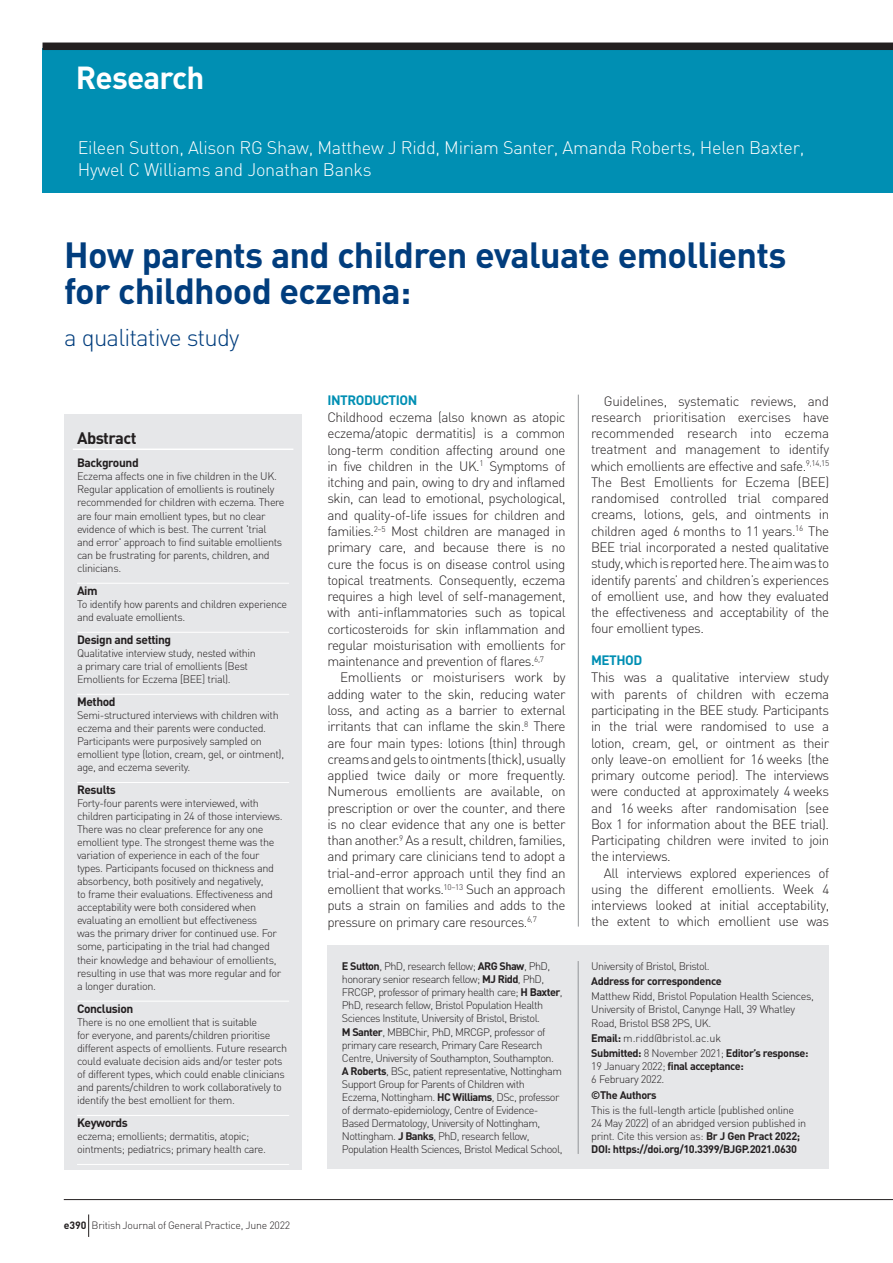
<style>
.page{position:relative;width:893px;height:1263px;background:#fff}
.page>*{position:absolute;margin:0;border:0;box-sizing:border-box;transform-origin:0 0}
.t1{font:700 36px/36px "DIN";letter-spacing:-.02em;color:#013d7d}
.t2{font:700 31.5px "DIN";letter-spacing:-.025em;color:#fff}
.t3{font:300 24px "DIN";letter-spacing:-.035em;color:#013d7d}
.t4{font:300 18px/21px "DIN";letter-spacing:-.015em;color:#fff}
.t5{font:700 16.5px "DIN";letter-spacing:-.035em;color:#231f20}
.t6{font:300 13.5px/16.2px "DIN";letter-spacing:-.035em;color:#231f20;text-align:justify}
.t7{font:700 13.5px "DIN";letter-spacing:-.035em;color:#008fb3}
.t8{font:700 12px "DIN";letter-spacing:-.035em;color:#231f20}
.t9{font:300 10.8px/13px "DIN";letter-spacing:-.035em;color:#231f20}
.t10{font:300 10.8px/15.3px "DIN";color:#231f20}
.t11{font:700 10.8px "DIN";letter-spacing:-.035em;color:#231f20}
.t12{font:300 10.5px "DIN";letter-spacing:-.025em;color:#231f20}
.s1{font-weight:700}
</style>
<div class="page">
<div style="left:43px;top:48px;width:850px;height:144px;background:#008fb3"></div>
<div style="left:43px;top:43px;width:850px;height:7px;background:#231f20"></div>
<hr style="left:578px;top:395px;width:1px;height:531px;background:#939598">
<div style="left:64px;top:414px;width:238px;height:755px;background:#e6e7e9"></div>
<hr style="left:73px;top:448px;width:220px;height:2px;background:#fff">
<hr style="left:77px;top:583px;width:212px;height:1px;background:#fff">
<hr style="left:77px;top:632px;width:212px;height:1px;background:#fff">
<hr style="left:77px;top:694px;width:212px;height:1px;background:#fff">
<hr style="left:77px;top:782px;width:212px;height:1px;background:#fff">
<hr style="left:77px;top:1001px;width:212px;height:1px;background:#fff">
<hr style="left:77px;top:1115px;width:212px;height:1px;background:#fff">
<hr style="left:77px;top:1164px;width:212px;height:1px;background:#fff">
<div style="left:327px;top:945px;width:502px;height:224px;background:#e6e7e9"></div>
<hr style="left:578px;top:961px;width:1px;height:193px;background:#939598">
<hr style="left:64px;top:1199px;width:829px;height:1px;background:#231f20">
<svg style="left:88px;top:1214px;width:1px;height:23px"></svg>
<h2 class="t2" style="left:76px;top:57px;width:130px">Research</h2>
<h3 class="t4" style="left:78px;top:137px;width:728px">Eileen Sutton, Alison RG Shaw, Matthew J Ridd, Miriam Santer, Amanda Roberts, Helen Baxter,<br>Hywel C Williams and Jonathan Banks</h3>
<h1 class="t1" style="left:64px;top:235px;width:724px">How parents and children evaluate emollients for childhood eczema:</h1>
<h3 class="t3" style="left:64px;top:323px;width:177px">a qualitative study</h3>
<h3 class="t5" style="left:77px;top:428px;width:61px">Abstract</h3>
<p class="t8" style="left:77px;top:455px;width:63px">Background</p>
<p class="t9" style="left:77px;top:470px;width:209px">Eczema affects one in five children in the UK.<br>Regular application of emollients is routinely recommended for children with eczema. There are four main emollient types, but no clear evidence of which is best. The current 'trial and error' approach to find suitable emollients can be frustrating for parents, children, and clinicians.</p>
<p class="t8" style="left:77px;top:582px;width:22px">Aim</p>
<p class="t9" style="left:77px;top:597px;width:212px">To identify how parents and children experience and evaluate emollients.</p>
<p class="t8" style="left:77px;top:631px;width:96px">Design and setting</p>
<p class="t9" style="left:77px;top:646px;width:180px">Qualitative interview study, nested within a primary care trial of emollients (Best<br>Emollients for Eczema [BEE] trial).</p>
<p class="t8" style="left:77px;top:693px;width:40px">Method</p>
<p class="t9" style="left:77px;top:708px;width:209px">Semi-structured interviews with children with eczema and their parents were conducted.<br>Participants were purposively sampled on emollient type (lotion, cream, gel, or ointment), age, and eczema severity.</p>
<p class="t8" style="left:77px;top:782px;width:40px">Results</p>
<p class="t9" style="left:77px;top:796px;width:207px">Forty-four parents were interviewed, with children participating in 24 of those interviews.<br>There was no clear preference for any one emollient type. The strongest theme was the variation of experience in each of the four types. Participants focused on thickness and absorbency, both positively and negatively,<br>to frame their evaluations. Effectiveness and acceptability were both considered when evaluating an emollient but effectiveness<br>was the primary driver for continued use. For some, participating in the trial had changed their knowledge and behaviour of emollients, resulting in use that was more regular and for a longer duration.</p>
<p class="t8" style="left:77px;top:1000px;width:58px">Conclusion</p>
<p class="t9" style="left:77px;top:1015px;width:212px">There is no one emollient that is suitable<br>for everyone, and parents/children prioritise different aspects of emollients. Future research could evaluate decision aids and/or tester pots of different types, which could enable clinicians and parents/children to work collaboratively to identify the best emollient for them.</p>
<p class="t8" style="left:77px;top:1114px;width:52px">Keywords</p>
<p class="t9" style="left:77px;top:1129px;width:191px">eczema; emollients; dermatitis, atopic; ointments; pediatrics; primary health care.</p>
<p class="t12" style="left:64px;top:1219px;width:228px"><span class="s1">e390</span> British Journal of General Practice, June 2022</p>
<p class="t7" style="left:327px;top:391px;width:91px">INTRODUCTION</p>
<p class="t6" style="left:327px;top:409px;width:240px">Childhood eczema (also known as atopic eczema/atopic dermatitis) is a common long-term condition affecting around one in five children in the UK.<sup>1</sup> Symptoms of itching and pain, owing to dry and inflamed skin, can lead to emotional, psychological, and quality-of-life issues for children and families.<sup>2–5</sup> Most children are managed in primary care, and because there is no cure the focus is on disease control using topical treatments. Consequently, eczema requires a high level of self-management, with anti-inflammatories such as topical corticosteroids for skin inflammation and regular moisturisation with emollients for maintenance and prevention of flares.<sup>6,7</sup></p>
<p class="t6" style="left:327px;top:669px;width:240px;text-indent:13px">Emollients or moisturisers work by adding water to the skin, reducing water loss, and acting as a barrier to external irritants that can inflame the skin.<sup>8</sup> There are four main types: lotions (thin) through creams and gels to ointments (thick), usually applied twice daily or more frequently.<br>Numerous emollients are available, on prescription or over the counter, and there is no clear evidence that any one is better than another.<sup>9</sup> As a result, children, families, and primary care clinicians tend to adopt a trial-and-error approach until they find an emollient that works.<sup>10–13</sup> Such an approach puts a strain on families and adds to the pressure on primary care resources.<sup>6,7</sup></p>
<p class="t6" style="left:591px;top:392px;width:240px;text-indent:13px">Guidelines, systematic reviews, and research prioritisation exercises have recommended research into eczema treatment and management to identify which emollients are effective and safe.<sup>9,14,15<br></sup>The Best Emollients for Eczema (BEE) randomised controlled trial compared creams, lotions, gels, and ointments in children aged 6 months to 11 years.<sup>16</sup> The BEE trial incorporated a nested qualitative study, which is reported here. The aim was to identify parents’ and children’s experiences of emollient use, and how they evaluated the effectiveness and acceptability of the four emollient types.</p>
<p class="t7" style="left:591px;top:651px;width:53px">METHOD</p>
<p class="t6" style="left:591px;top:669px;width:240px">This was a qualitative interview study with parents of children with eczema participating in the BEE study. Participants in the trial were randomised to use a lotion, cream, gel, or ointment as their only leave-on emollient for 16 weeks (the primary outcome period). The interviews were conducted at approximately 4 weeks and 16 weeks after randomisation (see Box 1 for information about the BEE trial).<br>Participating children were invited to join the interviews.</p>
<p class="t6" style="left:591px;top:864px;width:240px;text-indent:13px">All interviews explored experiences of using the different emollients. Week 4 interviews looked at initial acceptability, the extent to which emollient use was</p>
<p class="t9" style="left:342px;top:959px;width:222px"><span class="s1">E Sutton</span>, PhD, research fellow; <span class="s1">ARG Shaw</span>, PhD, honorary senior research fellow; <span class="s1">MJ Ridd</span>, PhD, FRCGP, professor of primary health care; <span class="s1">H Baxter</span>, PhD, research fellow, Bristol Population Health Sciences Institute, University of Bristol, Bristol.<br><span class="s1">M Santer</span>, MBBChir, PhD, MRCGP, professor of primary care research, Primary Care Research Centre, University of Southampton, Southampton.<br><span class="s1">A Roberts</span>, BSc, patient representative, Nottingham Support Group for Parents of Children with Eczema, Nottingham. <span class="s1">HC Williams</span>, DSc, professor of dermato-epidemiology, Centre of Evidence-Based Dermatology, University of Nottingham, Nottingham. <span class="s1">J Banks</span>, PhD, research fellow, Population Health Sciences, Bristol Medical School,</p>
<p class="t9" style="left:591px;top:959px;width:120px">University of Bristol, Bristol.</p>
<p class="t11" style="left:591px;top:974px;width:132px">Address for correspondence</p>
<p class="t9" style="left:591px;top:990px;width:224px">Matthew Ridd, Bristol Population Health Sciences,<br>University of Bristol, Canynge Hall, 39 Whatley<br>Road, Bristol BS8 2PS, UK.</p>
<p class="t10" style="left:591px;top:1030px;width:219px"><span class="s1">Email:</span> m.ridd@bristol.ac.uk<br><span class="s1">Submitted:</span> 8 November 2021; <span class="s1">Editor’s response:</span></p>
<p class="t9" style="left:591px;top:1060px;width:154px">19 January 2022; <span class="s1">final acceptance:<br></span>6 February 2022.</p>
<p class="t11" style="left:591px;top:1088px;width:67px">©The Authors</p>
<p class="t9" style="left:591px;top:1103px;width:216px">This is the full-length article (published online 24 May 2022) of an abridged version published in print. Cite this version as: <span class="s1">Br J Gen Pract 2022; DOI: https://doi.org/10.3399/BJGP.2021.0630</span></p>
</div>
